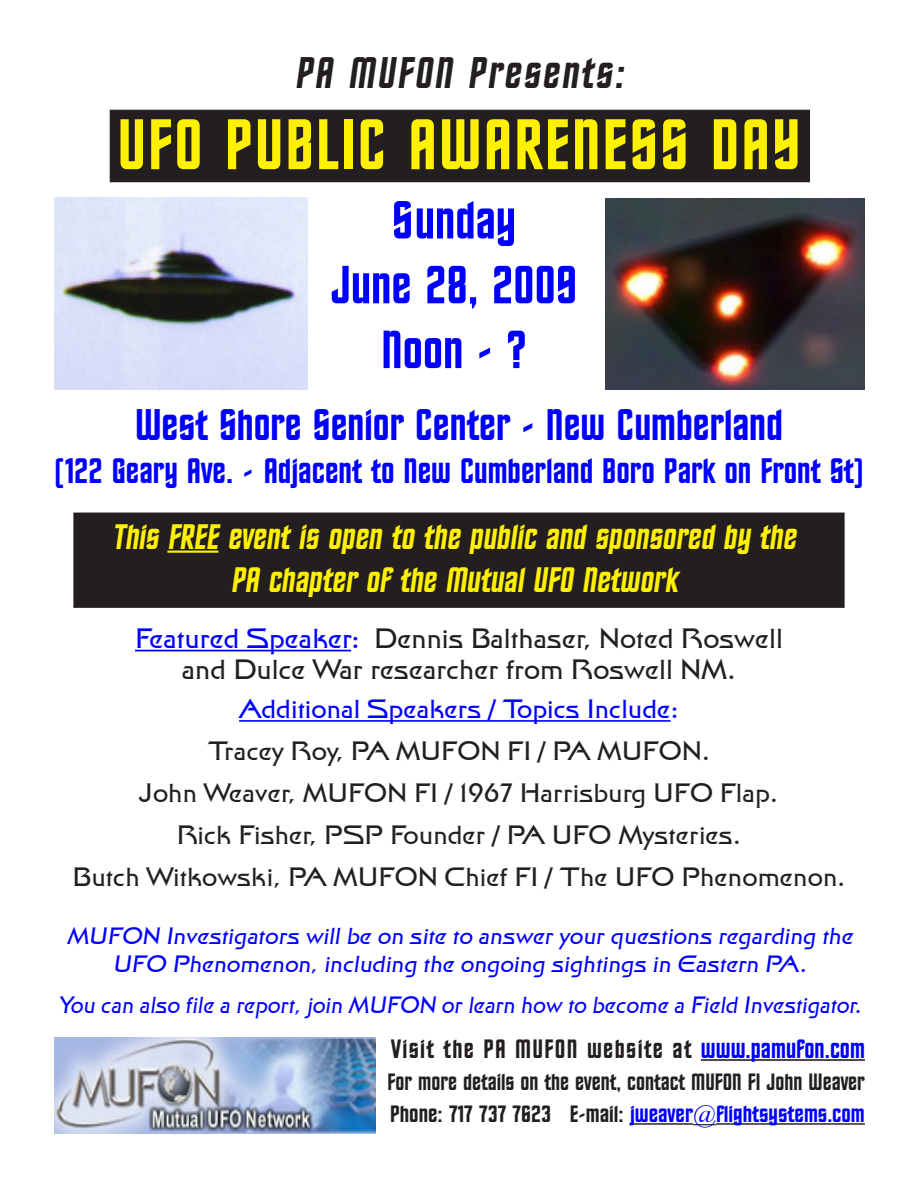
<style>
.page{position:relative;width:918px;height:1188px;background:#fff}
.page>*{position:absolute;margin:0;border:0;box-sizing:border-box;transform-origin:0 0}
.t1{font:72px "Star Trek BT";letter-spacing:.03em;color:#fff101}
.t2{font:54px "Star Trek BT";color:#00f}
.t3{font:45px "Star Trek BT";color:#00f}
.t4{font:45px "Star Trek BT";color:#231f20}
.t5{font:36px "Star Trek BT";color:#fff101}
.t6{font:36px "Star Trek BT";color:#00f}
.t7{font:28.5px/31.5px "Star Trek Film BT";color:#231f20;text-align:center}
.t8{font:27px "Star Trek Film BT";color:#231f20}
.t9{font:27px "Star Trek BT";letter-spacing:.05em;color:#231f20}
.t10{font:27px "Star Trek Film BT";color:#00f}
.t11{font:24px/28.8px "Star Trek Film BT";color:#00f;text-align:center}
.t12{font:24px "Star Trek Film BT";color:#00f;scale:.94 1}
.t13{font:24px "Star Trek BT";color:#231f20}
.t14{font:24px "Star Trek BT";color:#00f;scale:1.05 1}
.s1{color:#00f}
.s2{color:#231f20}
.s3{font-family:"Times New Roman"}
</style>
<div class="page">
<div style="left:111px;top:111px;width:697px;height:70px;background:#231f20"></div>
<div style="left:110px;top:110px;width:700px;height:72px;border:3px solid #231f20"></div>
<img style="left:54px;top:197px;width:253px;height:193px">
<img style="left:605px;top:198px;width:259px;height:192px">
<div style="left:75px;top:514px;width:768px;height:92px;background:#231f20"></div>
<div style="left:73px;top:513px;width:772px;height:95px;border:3px solid #231f20"></div>
<hr style="left:167px;top:551px;width:51px;height:2px;background:#fff101">
<hr style="left:701px;top:1059px;width:164px;height:2px;background:#231f20">
<hr style="left:630px;top:1123px;width:63px;height:2px;background:#231f20">
<svg style="left:693px;top:1124px;width:23px;height:1px"></svg>
<hr style="left:716px;top:1123px;width:149px;height:2px;background:#231f20">
<hr style="left:135px;top:650px;width:216px;height:1px;background:#00f">
<hr style="left:239px;top:720px;width:432px;height:2px;background:#00f">
<img style="left:55px;top:1037px;width:320px;height:97px">
<p class="t4" style="left:295px;top:56px;width:336px">PA MUFON Presents:</p>
<p class="t1" style="left:117px;top:117px;width:684px">UFO PUBLIC AWARENESS DAY</p>
<p class="t2" style="left:392px;top:200px;width:126px">Sunday</p>
<p class="t2" style="left:331px;top:264px;width:248px">June 28, 2009</p>
<p class="t2" style="left:381px;top:329px;width:147px">Noon - ?</p>
<p class="t3" style="left:135px;top:407px;width:650px">West Shore Senior Center - New Cumberland</p>
<p class="t6" style="left:54px;top:457px;width:812px">(122 Geary Ave. - Adjacent to New Cumberland Boro Park on Front St)</p>
<p class="t5" style="left:112px;top:523px;width:690px">This FREE event is open to the public and sponsored by the</p>
<p class="t5" style="left:231px;top:566px;width:448px">PA chapter of the Mutual UFO Network</p>
<p class="t7" style="left:135px;top:624px;width:649px"><span class="s1">Featured Speaker:</span> Dennis Balthaser, Noted Roswell and Dulce War researcher from Roswell NM.</p>
<p class="t10" style="left:239px;top:698px;width:441px">Additional Speakers / Topics Include:</p>
<p class="t8" style="left:208px;top:740px;width:504px">Tracey Roy, PA MUFON FI / PA MUFON.</p>
<p class="t8" style="left:140px;top:782px;width:640px">John Weaver, MUFON FI / 1967 Harrisburg UFO Flap.</p>
<p class="t8" style="left:177px;top:824px;width:566px">Rick Fisher, PSP Founder / PA UFO Mysteries.</p>
<p class="t8" style="left:73px;top:866px;width:774px">Butch Witkowski, PA MUFON Chief FI / The UFO Phenomenon.</p>
<p class="t11" style="left:67px;top:923px;width:791px">MUFON Investigators will be on site to answer your questions regarding the<br>UFO Phenomenon, including the ongoing sightings in Eastern PA.</p>
<p class="t12" style="left:58px;top:995px;width:859px">You can also file a report, join MUFON or learn how to become a Field Investigator.</p>
<p class="t9" style="left:391px;top:1038px;width:475px">Visit the PA MUFON website at <span class="s1">www.pamufon.com</span></p>
<p class="t13" style="left:388px;top:1073px;width:479px">For more details on the event, contact MUFON FI John Weaver</p>
<p class="t14" style="left:390px;top:1105px;width:454px"><span class="s2">Phone: 717 737 7623 E-mail:</span> jweaver<span class="s3">@</span>flightsystems.com</p>
</div>
